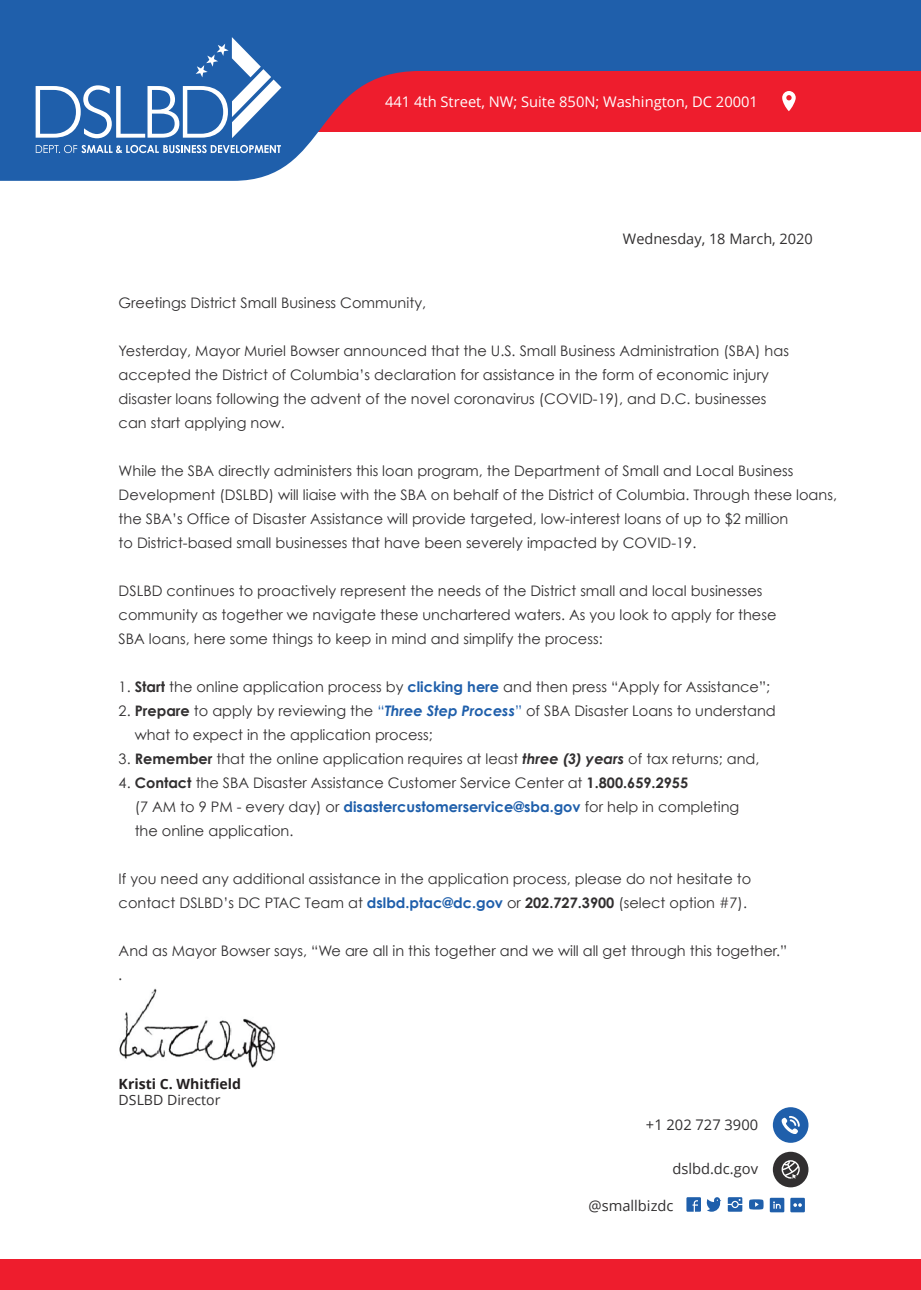
<style>
.page{position:relative;width:921px;height:1290px;background:#fff}
.page>*{position:absolute;margin:0;border:0;box-sizing:border-box;transform-origin:0 0}
.t1{font:14.7px "Open Sans";color:#fff}
.t2{font:14.7px "Open Sans";color:#312f30}
.t3{font:14.55px/24px "Century Gothic";color:#312f30}
.t4{font:14.55px "Open Sans";color:#312f30}
.t5{font:700 14.1px "Open Sans";color:#231f20}
.t6{font:14.1px "Open Sans";color:#312f30}
.s1{font-weight:700}
.s2{font-weight:700;color:#1f5fab}
.s3{color:#1f5fab}
.s4{font-weight:700;font-style:italic;color:#1f5fab}
.s5{font-weight:700;font-style:italic}
</style>
<div class="page">
<svg style="left:0;top:0;width:920px;height:181px;fill:#1f5fab"></svg>
<svg style="left:781px;top:91px;width:14px;height:20px"></svg>
<div style="left:772px;top:1107px;width:36px;height:35px;background:#1f5fab;border-radius:50%"></div>
<svg style="left:781px;top:1116px;width:18px;height:18px"></svg>
<div style="left:772px;top:1151px;width:36px;height:36px;background:#312f30;border-radius:50%"></div>
<svg style="left:781px;top:1160px;width:18px;height:19px"></svg>
<div style="left:0;top:1260px;width:920px;height:30px;background:#ee1d2d"></div>
<svg style="left:36px;top:37px;width:245px;height:101px"></svg>
<svg style="left:36px;top:145px;width:245px;height:8px"></svg>
<img style="left:119px;top:988px;width:157px;height:79px">
<svg style="left:769px;top:1197px;width:15px;height:15px"></svg>
<svg style="left:686px;top:1197px;width:35px;height:14px"></svg>
<svg style="left:790px;top:1197px;width:14px;height:15px"></svg>
<svg style="left:749px;top:1199px;width:14px;height:10px"></svg>
<svg style="left:727px;top:1197px;width:15px;height:14px"></svg>
<p class="t1" style="left:385px;top:91px;width:374px">441 4th Street, NW; Suite 850N; Washington, DC 20001</p>
<p class="t4" style="left:622px;top:229px;width:191px">Wednesday, 18 March, 2020</p>
<p class="t3" style="left:119px;top:290px;width:309px">Greetings District Small Business Community,</p>
<p class="t3" style="left:119px;top:338px;width:671px">Yesterday, Mayor Muriel Bowser announced that the U.S. Small Business Administration (SBA) has accepted the District of Columbia’s declaration for assistance in the form of economic injury disaster loans following the advent of the novel coronavirus (COVID-19), and D.C. businesses can start applying now.</p>
<p class="t3" style="left:119px;top:458px;width:719px">While the SBA directly administers this loan program, the Department of Small and Local Business Development (DSLBD) will liaise with the SBA on behalf of the District of Columbia. Through these loans, the SBA’s Office of Disaster Assistance will provide targeted, low-interest loans of up to $2 million<br>to District-based small businesses that have been severely impacted by COVID-19.</p>
<p class="t3" style="left:119px;top:578px;width:659px">DSLBD continues to proactively represent the needs of the District small and local businesses community as together we navigate these unchartered waters. As you look to apply for these<br>SBA loans, here some things to keep in mind and simplify the process:</p>
<p class="t3" style="left:119px;top:674px;width:652px">1. <span class="s1">Start</span> the online application process by <span class="s2">clicking here</span> and then press “Apply for Assistance”;</p>
<p class="t3" style="left:135px;top:698px;width:642px;text-indent:-16px">2. <span class="s1">Prepare</span> to apply by reviewing the <span class="s3">“</span><span class="s4">Three Step Process</span><span class="s3">”</span> of SBA Disaster Loans to understand what to expect in the application process;</p>
<p class="t3" style="left:119px;top:746px;width:642px">3. <span class="s1">Remember</span> that the online application requires at least <span class="s5">three (3) years</span> of tax returns; and,</p>
<p class="t3" style="left:135px;top:770px;width:606px;text-indent:-16px">4. <span class="s1">Contact</span> the SBA Disaster Assistance Customer Service Center at <span class="s1">1.800.659.2955<br></span>(7 AM to 9 PM - every day) or <span class="s2">disastercustomerservice@sba.gov</span> for help in completing the online application.</p>
<p class="t3" style="left:119px;top:866px;width:634px">If you need any additional assistance in the application process, please do not hesitate to contact DSLBD’s DC PTAC Team at <span class="s2">dslbd.ptac@dc.gov</span> or <span class="s1">202.727.3900</span> (select option #7).</p>
<p class="t3" style="left:119px;top:938px;width:669px">And as Mayor Bowser says, “We are all in this together and we will all get through this together.”</p>
<p class="t4" style="left:119px;top:964px;width:5px">.</p>
<p class="t5" style="left:119px;top:1074px;width:124px">Kristi C. Whitfield</p>
<p class="t6" style="left:119px;top:1090px;width:103px">DSLBD Director</p>
<p class="t2" style="left:645px;top:1114px;width:114px">+1 202 727 3900</p>
<p class="t2" style="left:672px;top:1158px;width:87px">dslbd.dc.gov</p>
<p class="t2" style="left:588px;top:1196px;width:86px">@smallbizdc</p>
</div>
